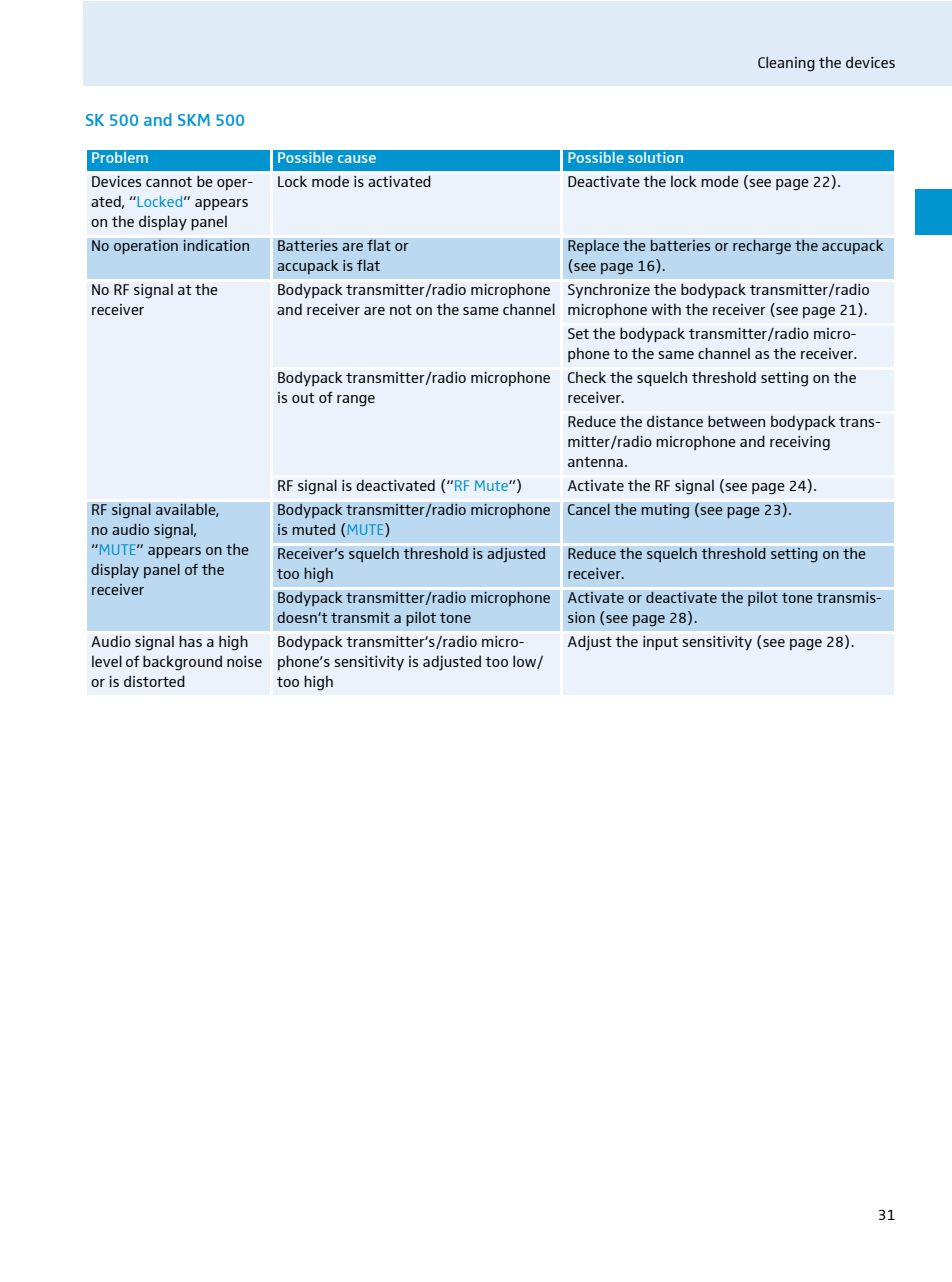
<style>
.page{position:relative;width:952px;height:1282px;background:#fff}
.page>*{position:absolute;margin:0;border:0;box-sizing:border-box;transform-origin:0 0}
.t1{font:600 18px "Sennheiser";color:#0094d0}
.t2{font:16px/20px "Sennheiser";color:#000}
.t3{font:600 16px "Sennheiser";color:#fff}
.s1{color:#0094d0}
</style>
<div class="page">
<div style="left:83px;top:1px;width:869px;height:85px;background:#dfecf8"></div>
<div style="left:915px;top:189px;width:37px;height:46px;background:#0094d0"></div>
<div style="left:85px;top:148px;width:186px;height:24px;background:#0094d0"></div>
<div style="left:271px;top:148px;width:290px;height:24px;background:#0094d0"></div>
<div style="left:561px;top:148px;width:335px;height:24px;background:#0094d0"></div>
<div style="left:85px;top:172px;width:186px;height:64px;background:#ebf2fc"></div>
<div style="left:271px;top:172px;width:290px;height:64px;background:#ebf2fc"></div>
<div style="left:561px;top:172px;width:335px;height:64px;background:#ebf2fc"></div>
<div style="left:85px;top:236px;width:186px;height:44px;background:#bcd9f2"></div>
<div style="left:271px;top:236px;width:290px;height:44px;background:#bcd9f2"></div>
<div style="left:561px;top:236px;width:335px;height:44px;background:#bcd9f2"></div>
<div style="left:85px;top:280px;width:186px;height:220px;background:#ebf2fc"></div>
<div style="left:271px;top:280px;width:290px;height:88px;background:#ebf2fc"></div>
<div style="left:561px;top:280px;width:335px;height:44px;background:#ebf2fc"></div>
<div style="left:561px;top:324px;width:335px;height:44px;background:#ebf2fc"></div>
<div style="left:271px;top:368px;width:290px;height:108px;background:#ebf2fc"></div>
<div style="left:561px;top:368px;width:335px;height:44px;background:#ebf2fc"></div>
<div style="left:561px;top:412px;width:335px;height:64px;background:#ebf2fc"></div>
<div style="left:271px;top:476px;width:290px;height:24px;background:#ebf2fc"></div>
<div style="left:561px;top:476px;width:335px;height:24px;background:#ebf2fc"></div>
<div style="left:85px;top:500px;width:186px;height:132px;background:#bcd9f2"></div>
<div style="left:271px;top:500px;width:290px;height:44px;background:#bcd9f2"></div>
<div style="left:561px;top:500px;width:335px;height:44px;background:#bcd9f2"></div>
<div style="left:271px;top:544px;width:290px;height:44px;background:#bcd9f2"></div>
<div style="left:561px;top:544px;width:335px;height:44px;background:#bcd9f2"></div>
<div style="left:271px;top:588px;width:290px;height:44px;background:#bcd9f2"></div>
<div style="left:561px;top:588px;width:335px;height:44px;background:#bcd9f2"></div>
<div style="left:85px;top:632px;width:186px;height:64px;background:#ebf2fc"></div>
<div style="left:271px;top:632px;width:290px;height:64px;background:#ebf2fc"></div>
<div style="left:561px;top:632px;width:335px;height:64px;background:#ebf2fc"></div>
<hr style="left:84px;top:149px;width:2px;height:546px;background:#fff">
<hr style="left:270px;top:147px;width:2px;height:550px;background:#fff">
<hr style="left:561px;top:147px;width:2px;height:550px;background:#fff">
<hr style="left:895px;top:149px;width:2px;height:546px;background:#fff">
<hr style="left:84px;top:147px;width:813px;height:2px;background:#fff">
<hr style="left:84px;top:171px;width:813px;height:2px;background:#fff">
<hr style="left:84px;top:235px;width:813px;height:2px;background:#fff">
<hr style="left:84px;top:279px;width:813px;height:2px;background:#fff">
<hr style="left:561px;top:323px;width:336px;height:2px;background:#fff">
<hr style="left:270px;top:367px;width:627px;height:2px;background:#fff">
<hr style="left:561px;top:411px;width:336px;height:2px;background:#fff">
<hr style="left:270px;top:475px;width:627px;height:2px;background:#fff">
<hr style="left:84px;top:499px;width:813px;height:2px;background:#fff">
<hr style="left:270px;top:543px;width:627px;height:2px;background:#fff">
<hr style="left:270px;top:587px;width:627px;height:2px;background:#fff">
<hr style="left:84px;top:631px;width:813px;height:2px;background:#fff">
<hr style="left:84px;top:695px;width:813px;height:2px;background:#fff">
<p class="t2" style="left:758px;top:54px;width:139px">Cleaning the devices</p>
<p class="t1" style="left:85px;top:113px;width:162px">SK 500 and SKM 500</p>
<p class="t3" style="left:91px;top:151px;width:59px">Problem</p>
<p class="t3" style="left:277px;top:151px;width:101px">Possible cause</p>
<p class="t3" style="left:567px;top:151px;width:118px">Possible solution</p>
<p class="t2" style="left:91px;top:173px;width:163px">Devices cannot be oper&shy;ated, “<span class="s1">Locked</span>” appears on the display panel</p>
<p class="t2" style="left:277px;top:173px;width:156px">Lock mode is activated</p>
<p class="t2" style="left:567px;top:173px;width:275px">Deactivate the lock mode (see page 22).</p>
<p class="t2" style="left:91px;top:237px;width:161px">No operation indication</p>
<p class="t2" style="left:277px;top:237px;width:133px">Batteries are flat or accupack is flat</p>
<p class="t2" style="left:567px;top:237px;width:318px">Replace the batteries or recharge the accupack (see page 16).</p>
<p class="t2" style="left:91px;top:281px;width:129px">No RF signal at the receiver</p>
<p class="t2" style="left:277px;top:281px;width:280px">Bodypack transmitter/radio microphone and receiver are not on the same channel</p>
<p class="t2" style="left:567px;top:281px;width:304px">Synchronize the bodypack transmitter/radio microphone with the receiver (see page 21).</p>
<p class="t2" style="left:567px;top:325px;width:291px">Set the bodypack transmitter/radio micro&shy;phone to the same channel as the receiver.</p>
<p class="t2" style="left:277px;top:369px;width:275px">Bodypack transmitter/radio microphone is out of range</p>
<p class="t2" style="left:567px;top:369px;width:291px">Check the squelch threshold setting on the receiver.</p>
<p class="t2" style="left:567px;top:413px;width:315px">Reduce the distance between bodypack trans&shy;mitter/radio microphone and receiving antenna.</p>
<p class="t2" style="left:277px;top:477px;width:247px">RF signal is deactivated (“<span class="s1">RF Mute</span>”)</p>
<p class="t2" style="left:567px;top:477px;width:251px">Activate the RF signal (see page 24).</p>
<p class="t2" style="left:91px;top:501px;width:159px">RF signal available,<br>no audio signal, “<span class="s1">MUTE</span>” appears on the display panel of the receiver</p>
<p class="t2" style="left:277px;top:501px;width:275px">Bodypack transmitter/radio microphone is muted (<span class="s1">MUTE</span>)</p>
<p class="t2" style="left:567px;top:501px;width:226px">Cancel the muting (see page 23).</p>
<p class="t2" style="left:277px;top:545px;width:271px">Receiver’s squelch threshold is adjusted too high</p>
<p class="t2" style="left:567px;top:545px;width:300px">Reduce the squelch threshold setting on the receiver.</p>
<p class="t2" style="left:277px;top:589px;width:275px">Bodypack transmitter/radio microphone doesn’t transmit a pilot tone</p>
<p class="t2" style="left:567px;top:589px;width:316px">Activate or deactivate the pilot tone transmis&shy;sion (see page 28).</p>
<p class="t2" style="left:91px;top:633px;width:173px">Audio signal has a high level of background noise or is distorted</p>
<p class="t2" style="left:277px;top:633px;width:268px">Bodypack transmitter’s/radio micro&shy;phone’s sensitivity is adjusted too low/ too high</p>
<p class="t2" style="left:567px;top:633px;width:288px">Adjust the input sensitivity (see page 28).</p>
<p class="t2" style="left:878px;top:1206px;width:19px">31</p>
</div>
